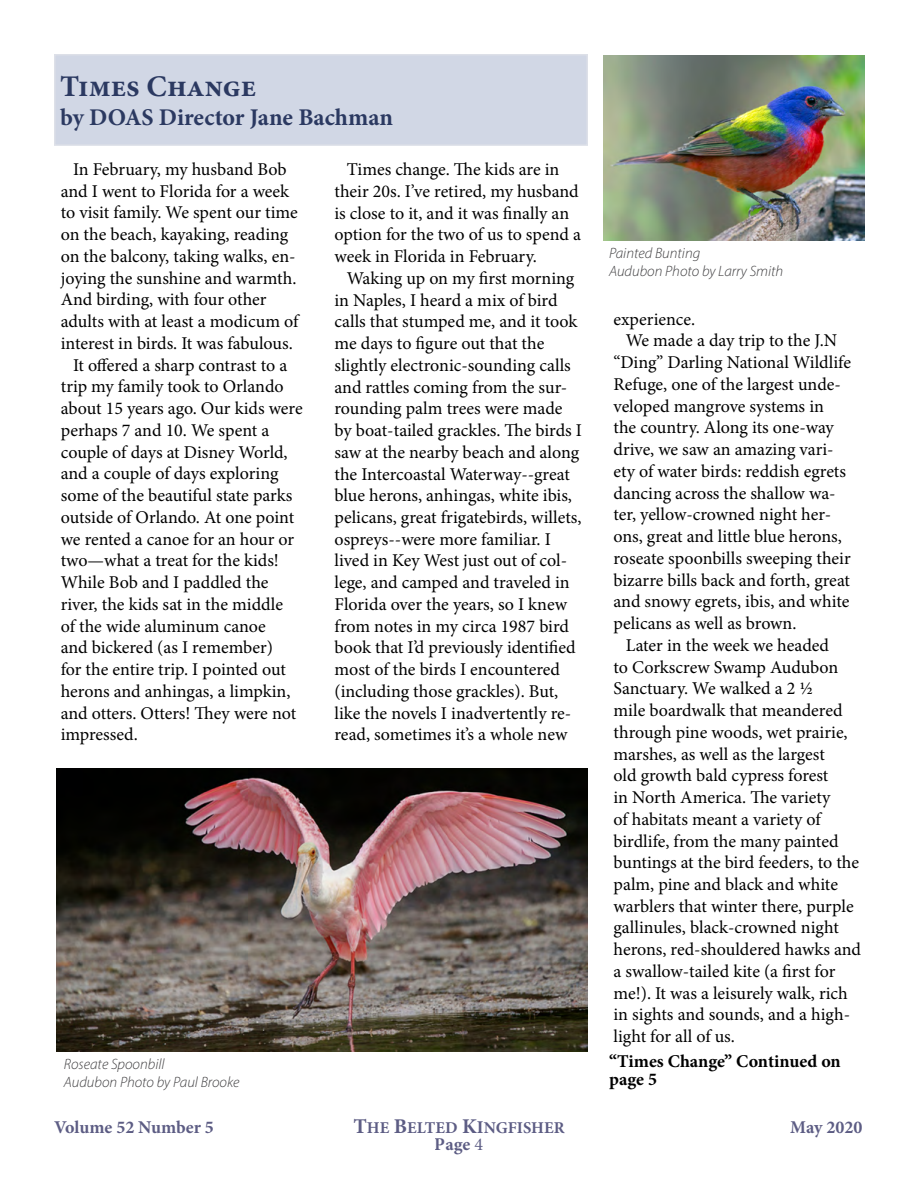
<style>
.page{position:relative;width:918px;height:1188px;background:#fff}
.page>*{position:absolute;margin:0;border:0;box-sizing:border-box;transform-origin:0 0}
.t1{font:700 30px "Minion Pro";color:#2b3961}
.t2{font:700 24px "Minion Pro";letter-spacing:-.005em;color:#2b3961}
.t3{font:18px/21.8px "Minion Pro";letter-spacing:-.005em;color:#000}
.t4{font:700 18px/18px "Minion Pro";letter-spacing:.01em;color:#000}
.t5{font:700 18px "Minion Pro";color:#202056}
.t6{font:700 16.5px "Minion Pro";color:#202056}
.t7{font:italic 300 15px/18px "Myriad Pro";color:#414042}
.s1{font-size:21px}
.s2{font-size:18px}
.s3{font-weight:400}
</style>
<div class="page">
<div style="left:55px;top:55px;width:532px;height:90px;background:#d1d7e5"></div>
<div style="left:54px;top:54px;width:534px;height:92px;border:2px solid #dde0e8"></div>
<img style="left:57px;top:768px;width:531px;height:284px">
<img style="left:603px;top:56px;width:261px;height:185px">
<h1 class="t1" style="left:60px;top:66px;width:198px">Times Change</h1>
<h2 class="t2" style="left:60px;top:101px;width:335px">by DOAS Director Jane Bachman</h2>
<p class="t3" style="left:73px;top:158px;width:215px">In February, my husband Bob</p>
<p class="t3" style="left:61px;top:180px;width:230px">and I went to Florida for a week</p>
<p class="t3" style="left:61px;top:202px;width:239px">to visit family. We spent our time</p>
<p class="t3" style="left:61px;top:224px;width:229px">on the beach, kayaking, reading</p>
<p class="t3" style="left:61px;top:245px;width:236px">on the balcony, taking walks, en-</p>
<p class="t3" style="left:61px;top:267px;width:237px">joying the sunshine and warmth.</p>
<p class="t3" style="left:61px;top:289px;width:207px">And birding, with four other</p>
<p class="t3" style="left:61px;top:311px;width:239px">adults with at least a modicum of</p>
<p class="t3" style="left:61px;top:332px;width:234px">interest in birds. It was fabulous.</p>
<p class="t3" style="left:73px;top:354px;width:216px">It offered a sharp contrast to a</p>
<p class="t3" style="left:61px;top:376px;width:224px">trip my family took to Orlando</p>
<p class="t3" style="left:61px;top:398px;width:243px">about 15 years ago. Our kids were</p>
<p class="t3" style="left:61px;top:419px;width:210px">perhaps 7 and 10. We spent a</p>
<p class="t3" style="left:61px;top:441px;width:229px">couple of days at Disney World,</p>
<p class="t3" style="left:61px;top:463px;width:219px">and a couple of days exploring</p>
<p class="t3" style="left:61px;top:485px;width:233px">some of the beautiful state parks</p>
<p class="t3" style="left:61px;top:506px;width:235px">outside of Orlando. At one point</p>
<p class="t3" style="left:61px;top:528px;width:235px">we rented a canoe for an hour or</p>
<p class="t3" style="left:61px;top:550px;width:220px">two—what a treat for the kids!</p>
<p class="t3" style="left:61px;top:572px;width:209px">While Bob and I paddled the</p>
<p class="t3" style="left:61px;top:593px;width:224px">river, the kids sat in the middle</p>
<p class="t3" style="left:61px;top:615px;width:207px">of the wide aluminum canoe</p>
<p class="t3" style="left:61px;top:637px;width:214px">and bickered (as I remember)</p>
<p class="t3" style="left:61px;top:658px;width:227px">for the entire trip. I pointed out</p>
<p class="t3" style="left:61px;top:680px;width:231px">herons and anhingas, a limpkin,</p>
<p class="t3" style="left:61px;top:702px;width:237px">and otters. Otters! They were not</p>
<p class="t3" style="left:61px;top:724px;width:79px">impressed.</p>
<p class="t3" style="left:334px;top:159px;width:248px;text-indent:12px">Times change. The kids are in their 20s. I’ve retired, my husband is close to it, and it was finally an option for the two of us to spend a week in Florida in February.</p>
<p class="t3" style="left:334px;top:267px;width:249px;text-indent:12px">Waking up on my first morning in Naples, I heard a mix of bird calls that stumped me, and it took me days to figure out that the slightly electronic-sounding calls and rattles coming from the sur&shy;rounding palm trees were made by boat-tailed grackles. The birds I saw at the nearby beach and along the Intercoastal Waterway--great blue herons, anhingas, white ibis, pelicans, great frigatebirds, willets, ospreys--were more familiar. I lived in Key West just out of col&shy;lege, and camped and traveled in<br>Florida over the years, so I knew from notes in my circa 1987 bird book that I’d previously identified most of the birds I encountered (including those grackles). But, like the novels I inadvertently re&shy;read, sometimes it’s a whole new</p>
<p class="t7" style="left:64px;top:1055px;width:177px">Roseate Spoonbill<br>Audubon Photo by Paul Brooke</p>
<p class="t7" style="left:609px;top:244px;width:176px">Painted Bunting<br>Audubon Photo by Larry Smith</p>
<p class="t3" style="left:614px;top:308px;width:83px">experience.</p>
<p class="t3" style="left:626px;top:330px;width:213px">We made a day trip to the J.N</p>
<p class="t3" style="left:614px;top:352px;width:239px">“Ding” Darling National Wildlife</p>
<p class="t3" style="left:614px;top:373px;width:229px">Refuge, one of the largest unde-</p>
<p class="t3" style="left:614px;top:395px;width:212px">veloped mangrove systems in</p>
<p class="t3" style="left:614px;top:417px;width:222px">the country. Along its one-way</p>
<p class="t3" style="left:614px;top:439px;width:222px">drive, we saw an amazing vari-</p>
<p class="t3" style="left:614px;top:460px;width:234px">ety of water birds: reddish egrets</p>
<p class="t3" style="left:614px;top:482px;width:224px">dancing across the shallow wa-</p>
<p class="t3" style="left:614px;top:504px;width:219px">ter, yellow-crowned night her-</p>
<p class="t3" style="left:614px;top:526px;width:230px">ons, great and little blue herons,</p>
<p class="t3" style="left:614px;top:547px;width:239px">roseate spoonbills sweeping their</p>
<p class="t3" style="left:614px;top:569px;width:238px">bizarre bills back and forth, great</p>
<p class="t3" style="left:614px;top:591px;width:237px">and snowy egrets, ibis, and white</p>
<p class="t3" style="left:614px;top:613px;width:185px">pelicans as well as brown.</p>
<p class="t3" style="left:626px;top:634px;width:205px">Later in the week we headed</p>
<p class="t3" style="left:614px;top:656px;width:226px">to Corkscrew Swamp Audubon</p>
<p class="t3" style="left:614px;top:678px;width:201px">Sanctuary. We walked a 2 ½</p>
<p class="t3" style="left:614px;top:700px;width:231px">mile boardwalk that meandered</p>
<p class="t3" style="left:614px;top:721px;width:236px">through pine woods, wet prairie,</p>
<p class="t3" style="left:614px;top:743px;width:213px">marshes, as well as the largest</p>
<p class="t3" style="left:614px;top:765px;width:216px">old growth bald cypress forest</p>
<p class="t3" style="left:614px;top:786px;width:218px">in North America. The variety</p>
<p class="t3" style="left:614px;top:808px;width:209px">of habitats meant a variety of</p>
<p class="t3" style="left:614px;top:830px;width:227px">birdlife, from the many painted</p>
<p class="t3" style="left:614px;top:852px;width:247px">buntings at the bird feeders, to the</p>
<p class="t3" style="left:614px;top:873px;width:226px">palm, pine and black and white</p>
<p class="t3" style="left:614px;top:895px;width:242px">warblers that winter there, purple</p>
<p class="t3" style="left:614px;top:917px;width:227px">gallinules, black-crowned night</p>
<p class="t3" style="left:614px;top:939px;width:249px">herons, red-shouldered hawks and</p>
<p class="t3" style="left:614px;top:960px;width:223px">a swallow-tailed kite (a first for</p>
<p class="t3" style="left:614px;top:982px;width:236px">me!). It was a leisurely walk, rich</p>
<p class="t3" style="left:614px;top:1004px;width:238px">in sights and sounds, and a high-</p>
<p class="t3" style="left:614px;top:1026px;width:123px">light for all of us.</p>
<p class="t4" style="left:609px;top:1052px;width:233px">“Times Change” Continued on page 5</p>
<p class="t5" style="left:54px;top:1114px;width:161px">Volume 52 Number 5</p>
<p class="t6" style="left:353px;top:1116px;width:213px"><span class="s1">T</span>HE <span class="s1">B</span>ELTED <span class="s1">K</span><span class="s2">I</span>NGFISHER</p>
<p class="t5" style="left:790px;top:1114px;width:74px">May 2020</p>
<p class="t5" style="left:435px;top:1132px;width:50px">Page <span class="s3">4</span></p>
</div>
